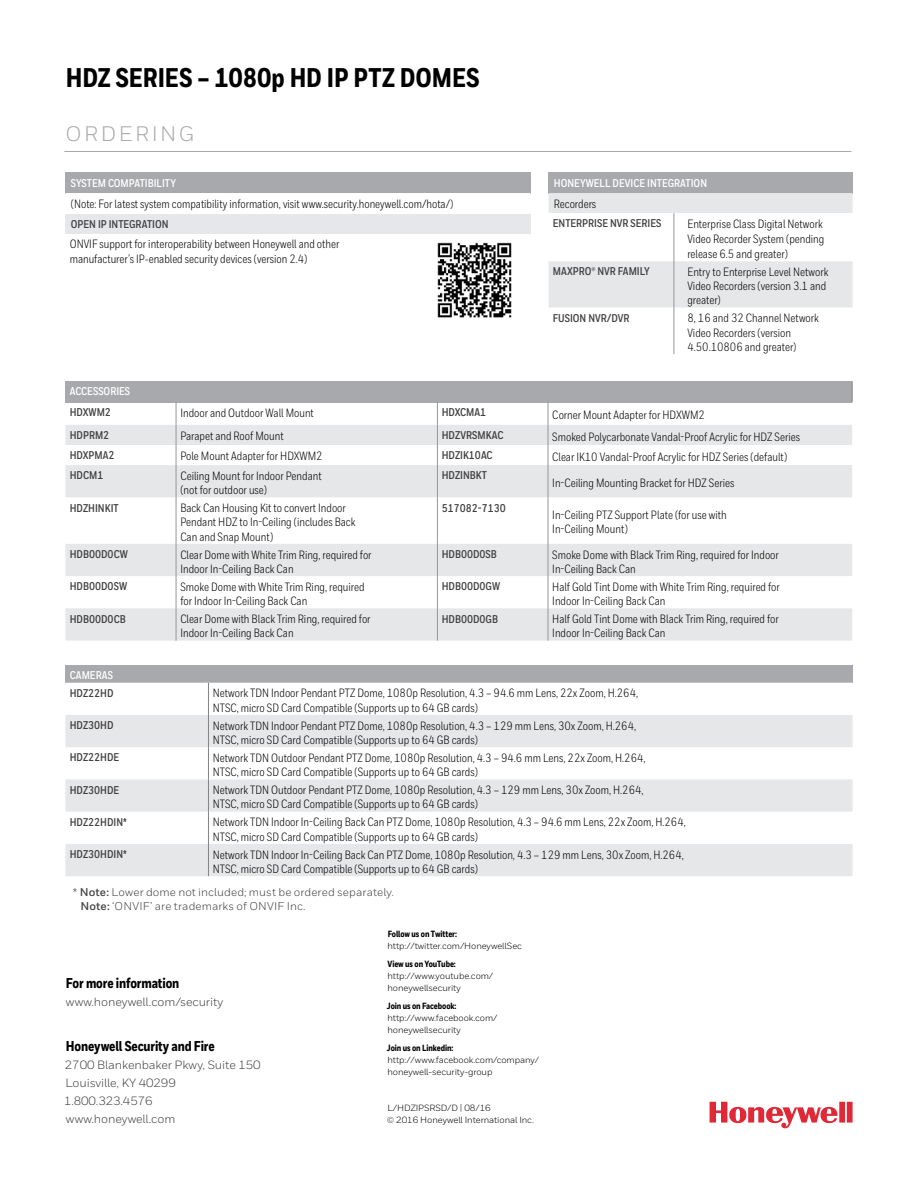
<style>
.page{position:relative;width:918px;height:1188px;background:#fff}
.page>*{position:absolute;margin:0;border:0;box-sizing:border-box;transform-origin:0 0}
.t1{font:800 27px "Honeywell Cond";letter-spacing:-.005em;color:#000}
.t2{font:21px "Honeywell Sans";color:#a7a9ac}
.t3{font:800 14.25px "Honeywell Cond";letter-spacing:-.01em;color:#000}
.t4{font:12px/14.2px "Honeywell Cond";color:#000}
.t5{font:12px/18px "Honeywell Sans";letter-spacing:-.01em;color:#414042}
.t6{font:700 11.25px "Honeywell Cond";color:#414042}
.t7{font:11.25px/13.5px "Honeywell Sans";letter-spacing:.005em;color:#414042}
.t8{font:700 11.25px "Honeywell Cond";color:#fff}
.t9{font:9px/12px "Honeywell Sans";letter-spacing:-.01em;color:#000}
.t10{font:800 9px "Honeywell Cond";letter-spacing:-.01em;color:#000}
.s1{font-weight:700}
</style>
<div class="page">
<svg style="left:710px;top:1102px;width:143px;height:27px"></svg>
<div style="left:65px;top:172px;width:466px;height:21px;background:#a7a9ac"></div>
<div style="left:65px;top:214px;width:466px;height:20px;background:#e6e7e8"></div>
<div style="left:65px;top:381px;width:787px;height:21px;background:#a7a9ac"></div>
<svg style="left:65px;top:425px;width:787px;height:216px;fill:#e6e7e8"></svg>
<svg style="left:548px;top:402px;width:1px;height:63px"></svg>
<hr style="left:548px;top:465px;width:1px;height:32px;background:#939598">
<hr style="left:548px;top:497px;width:1px;height:47px;background:#939598">
<hr style="left:548px;top:544px;width:1px;height:32px;background:#939598">
<hr style="left:548px;top:576px;width:1px;height:32px;background:#939598">
<hr style="left:548px;top:608px;width:1px;height:33px;background:#939598">
<svg style="left:437px;top:402px;width:1px;height:63px"></svg>
<hr style="left:437px;top:465px;width:1px;height:32px;background:#939598">
<hr style="left:437px;top:497px;width:1px;height:47px;background:#939598">
<hr style="left:437px;top:544px;width:1px;height:32px;background:#939598">
<hr style="left:437px;top:576px;width:1px;height:32px;background:#939598">
<hr style="left:437px;top:608px;width:1px;height:33px;background:#939598">
<svg style="left:176px;top:402px;width:1px;height:63px"></svg>
<hr style="left:176px;top:465px;width:1px;height:32px;background:#939598">
<hr style="left:176px;top:497px;width:1px;height:47px;background:#939598">
<hr style="left:176px;top:544px;width:1px;height:32px;background:#939598">
<hr style="left:176px;top:576px;width:1px;height:32px;background:#939598">
<hr style="left:176px;top:608px;width:1px;height:33px;background:#939598">
<svg style="left:852px;top:381px;width:1px;height:21px"></svg>
<div style="left:65px;top:665px;width:788px;height:18px;background:#a7a9ac"></div>
<svg style="left:65px;top:715px;width:788px;height:161px;fill:#e6e7e8"></svg>
<hr style="left:208px;top:683px;width:1px;height:32px;background:#808285">
<hr style="left:208px;top:715px;width:1px;height:32px;background:#808285">
<hr style="left:208px;top:747px;width:1px;height:32px;background:#808285">
<hr style="left:208px;top:779px;width:1px;height:33px;background:#808285">
<hr style="left:208px;top:812px;width:1px;height:32px;background:#808285">
<hr style="left:208px;top:844px;width:1px;height:32px;background:#808285">
<hr style="left:64px;top:151px;width:787px;height:1px;background:#a7a9ac">
<div style="left:549px;top:172px;width:304px;height:21px;background:#a7a9ac"></div>
<svg style="left:549px;top:193px;width:304px;height:161px"></svg>
<hr style="left:674px;top:213px;width:1px;height:48px;background:#939598">
<hr style="left:674px;top:261px;width:1px;height:47px;background:#939598">
<hr style="left:674px;top:308px;width:1px;height:46px;background:#939598">
<img style="left:437px;top:242px;width:75px;height:76px">
<h1 class="t1" style="left:66px;top:61px;width:415px">HDZ SERIES – 1080p HD IP PTZ DOMES</h1>
<h2 class="t2" style="left:65px;top:121px;width:66px">ORDERI</h2>
<h2 class="t2" style="left:160px;top:121px;width:32px">NG</h2>
<p class="t8" style="left:71px;top:176px;width:107px">SYSTEM COMPATIBILITY</p>
<p class="t4" style="left:71px;top:197px;width:384px">(Note: For latest system compatibility information, visit www.security.honeywell.com/hota/)</p>
<p class="t6" style="left:71px;top:218px;width:7px">OPEN</p>
<p class="t6" style="left:98px;top:218px;width:18px">IP INTEGRATION</p>
<p class="t4" style="left:70px;top:237px;width:271px;line-height:15px">ONVIF support for interoperability between Honeywell and other manufacturer’s IP-enabled security devices (version 2.4)</p>
<p class="t8" style="left:554px;top:176px;width:155px">HONEYWELL DEVICE INTEGRATION</p>
<p class="t4" style="left:554px;top:197px;width:44px">Recorders</p>
<p class="t6" style="left:553px;top:217px;width:110px">ENTERPRISE NVR SERIES</p>
<p class="t4" style="left:687px;top:216px;width:138px;line-height:15px">Enterprise Class Digital Network<br>Video Recorder System (pending release 6.5 and greater)</p>
<p class="t6" style="left:553px;top:265px;width:8px">MAXPRO</p>
<p class="t6" style="left:591px;top:265px;width:60px">® NVR FAMILY</p>
<p class="t4" style="left:687px;top:265px;width:143px">Entry to Enterprise Level Network<br>Video Recorders (version 3.1 and greater)</p>
<p class="t6" style="left:553px;top:311px;width:77px">FUSION NVR/DVR</p>
<p class="t4" style="left:687px;top:311px;width:133px">8, 16 and 32 Channel Network<br>Video Recorders (version<br>4.50.10806 and greater)</p>
<p class="t8" style="left:70px;top:385px;width:62px">ACCESSORIES</p>
<p class="t6" style="left:70px;top:406px;width:43px">HDXWM2</p>
<p class="t4" style="left:180px;top:406px;width:135px">Indoor and Outdoor Wall Mount</p>
<p class="t6" style="left:442px;top:406px;width:21px">HDXCMA</p>
<p class="t6" style="left:480px;top:406px;width:8px">1</p>
<p class="t4" style="left:552px;top:408px;width:154px">Corner Mount Adapter for HDXWM2</p>
<p class="t6" style="left:70px;top:428px;width:41px">HDPRM2</p>
<p class="t4" style="left:180px;top:428px;width:105px">Parapet and Roof Mount</p>
<p class="t6" style="left:442px;top:428px;width:43px">HDZVRSMKAC</p>
<p class="t4" style="left:552px;top:429px;width:249px">Smoked Polycarbonate Vandal-Proof Acrylic for HDZ Series</p>
<p class="t6" style="left:70px;top:448px;width:21px">HDXPMA</p>
<p class="t6" style="left:108px;top:448px;width:8px">2</p>
<p class="t4" style="left:180px;top:448px;width:144px">Pole Mount Adapter for HDXWM2</p>
<p class="t6" style="left:442px;top:448px;width:46px">HDZIK10AC</p>
<p class="t4" style="left:552px;top:450px;width:236px">Clear IK10 Vandal-Proof Acrylic for HDZ Series (default)</p>
<p class="t6" style="left:70px;top:469px;width:35px">HDCM1</p>
<p class="t4" style="left:180px;top:469px;width:143px">Ceiling Mount for Indoor Pendant (not for outdoor use)</p>
<p class="t6" style="left:442px;top:469px;width:25px">HDZINBKT</p>
<p class="t4" style="left:552px;top:476px;width:184px">In-Ceiling Mounting Bracket for HDZ Series</p>
<p class="t6" style="left:70px;top:501px;width:31px">HDZHINKIT</p>
<p class="t4" style="left:180px;top:501px;width:177px">Back Can Housing Kit to convert Indoor<br>Pendant HDZ to In-Ceiling (includes Back<br>Can and Snap Mount)</p>
<p class="t6" style="left:442px;top:501px;width:66px">517082-7130</p>
<p class="t4" style="left:552px;top:508px;width:176px">In-Ceiling PTZ Support Plate (for use with<br>In-Ceiling Mount)</p>
<p class="t6" style="left:70px;top:547px;width:60px">HDB00D0CW</p>
<p class="t4" style="left:180px;top:547px;width:193px">Clear Dome with White Trim Ring, required for<br>Indoor In-Ceiling Back Can</p>
<p class="t6" style="left:442px;top:547px;width:55px">HDB00D0SB</p>
<p class="t4" style="left:552px;top:547px;width:228px">Smoke Dome with Black Trim Ring, required for Indoor<br>In-Ceiling Back Can</p>
<p class="t6" style="left:70px;top:580px;width:59px">HDB00D0SW</p>
<p class="t4" style="left:180px;top:580px;width:186px">Smoke Dome with White Trim Ring, required for Indoor In-Ceiling Back Can</p>
<p class="t6" style="left:442px;top:580px;width:60px">HDB00D0GW</p>
<p class="t4" style="left:552px;top:580px;width:229px">Half Gold Tint Dome with White Trim Ring, required for<br>Indoor In-Ceiling Back Can</p>
<p class="t6" style="left:70px;top:612px;width:51px">HDB00D0CB</p>
<p class="t4" style="left:180px;top:612px;width:192px">Clear Dome with Black Trim Ring, required for<br>Indoor In-Ceiling Back Can</p>
<p class="t6" style="left:442px;top:612px;width:51px">HDB00D0GB</p>
<p class="t4" style="left:552px;top:612px;width:228px">Half Gold Tint Dome with Black Trim Ring, required for<br>Indoor In-Ceiling Back Can</p>
<p class="t8" style="left:70px;top:669px;width:8px">CAMERA</p>
<p class="t8" style="left:108px;top:669px;width:7px">S</p>
<p class="t6" style="left:70px;top:686px;width:45px">HDZ22HD</p>
<p class="t4" style="left:213px;top:686px;width:427px">Network TDN Indoor Pendant PTZ Dome, 1080p Resolution, 4.3 – 94.6 mm Lens, 22x Zoom, H.264,<br>NTSC, micro SD Card Compatible (Supports up to 64 GB cards)</p>
<p class="t6" style="left:70px;top:718px;width:45px">HDZ30HD</p>
<p class="t4" style="left:213px;top:718px;width:425px">Network TDN Indoor Pendant PTZ Dome, 1080p Resolution, 4.3 – 129 mm Lens, 30x Zoom, H.264,<br>NTSC, micro SD Card Compatible (Supports up to 64 GB cards)</p>
<p class="t6" style="left:70px;top:751px;width:50px">HDZ22HDE</p>
<p class="t4" style="left:213px;top:751px;width:434px">Network TDN Outdoor Pendant PTZ Dome, 1080p Resolution, 4.3 – 94.6 mm Lens, 22x Zoom, H.264,<br>NTSC, micro SD Card Compatible (Supports up to 64 GB cards)</p>
<p class="t6" style="left:70px;top:783px;width:50px">HDZ30HDE</p>
<p class="t4" style="left:213px;top:783px;width:432px">Network TDN Outdoor Pendant PTZ Dome, 1080p Resolution, 4.3 – 129 mm Lens, 30x Zoom, H.264,<br>NTSC, micro SD Card Compatible (Supports up to 64 GB cards)</p>
<p class="t6" style="left:70px;top:815px;width:59px">HDZ22HDIN*</p>
<p class="t4" style="left:213px;top:815px;width:475px">Network TDN Indoor In-Ceiling Back Can PTZ Dome, 1080p Resolution, 4.3 – 94.6 mm Lens, 22x Zoom, H.264,<br>NTSC, micro SD Card Compatible (Supports up to 64 GB cards)</p>
<p class="t6" style="left:70px;top:847px;width:59px">HDZ30HDIN*</p>
<p class="t4" style="left:213px;top:847px;width:473px">Network TDN Indoor In-Ceiling Back Can PTZ Dome, 1080p Resolution, 4.3 – 129 mm Lens, 30x Zoom, H.264,<br>NTSC, micro SD Card Compatible (Supports up to 64 GB cards)</p>
<p class="t7" style="left:80px;top:886px;width:315px;text-indent:-7px">* <span class="s1">Note:</span> Lower dome not included; must be ordered separately.<br><span class="s1">Note:</span> ‘ONVI F’ are trademarks of ONVI F I nc.</p>
<p class="t3" style="left:66px;top:974px;width:115px">For more information</p>
<p class="t5" style="left:66px;top:992px;width:159px">www.honeywell.com/security</p>
<p class="t3" style="left:66px;top:1037px;width:150px">Honeywell Security and Fire</p>
<p class="t5" style="left:64px;top:1055px;width:198px">2700 Blankenbaker Pkwy, Suite 150<br>Louisville, KY 40299<br>1.800.323.4576 www.honeywell.com</p>
<p class="t10" style="left:388px;top:928px;width:71px">Follow us on Twitter:</p>
<p class="t9" style="left:388px;top:939px;width:136px">http://twitter.com/HoneywellSec</p>
<p class="t10" style="left:388px;top:958px;width:70px">View us on YouTube:</p>
<p class="t9" style="left:388px;top:969px;width:107px">http://www.youtube.com/ honeywellsecurity</p>
<p class="t10" style="left:387px;top:1000px;width:71px">Join us on Facebook:</p>
<p class="t9" style="left:388px;top:1011px;width:112px">http://www.facebook.com/ honeywellsecurity</p>
<p class="t10" style="left:387px;top:1042px;width:68px">Join us on Linkedin:</p>
<p class="t9" style="left:388px;top:1053px;width:153px">http://www.facebook.com/company/ honeywell-security-group</p>
<p class="t9" style="left:387px;top:1101px;width:44px">L/HDZI PSRS</p>
<p class="t9" style="left:387px;top:1101px;width:149px;text-indent:54px">D/D | 08/16<br>© 2016 Honeywell I nternational I nc.</p>
</div>
